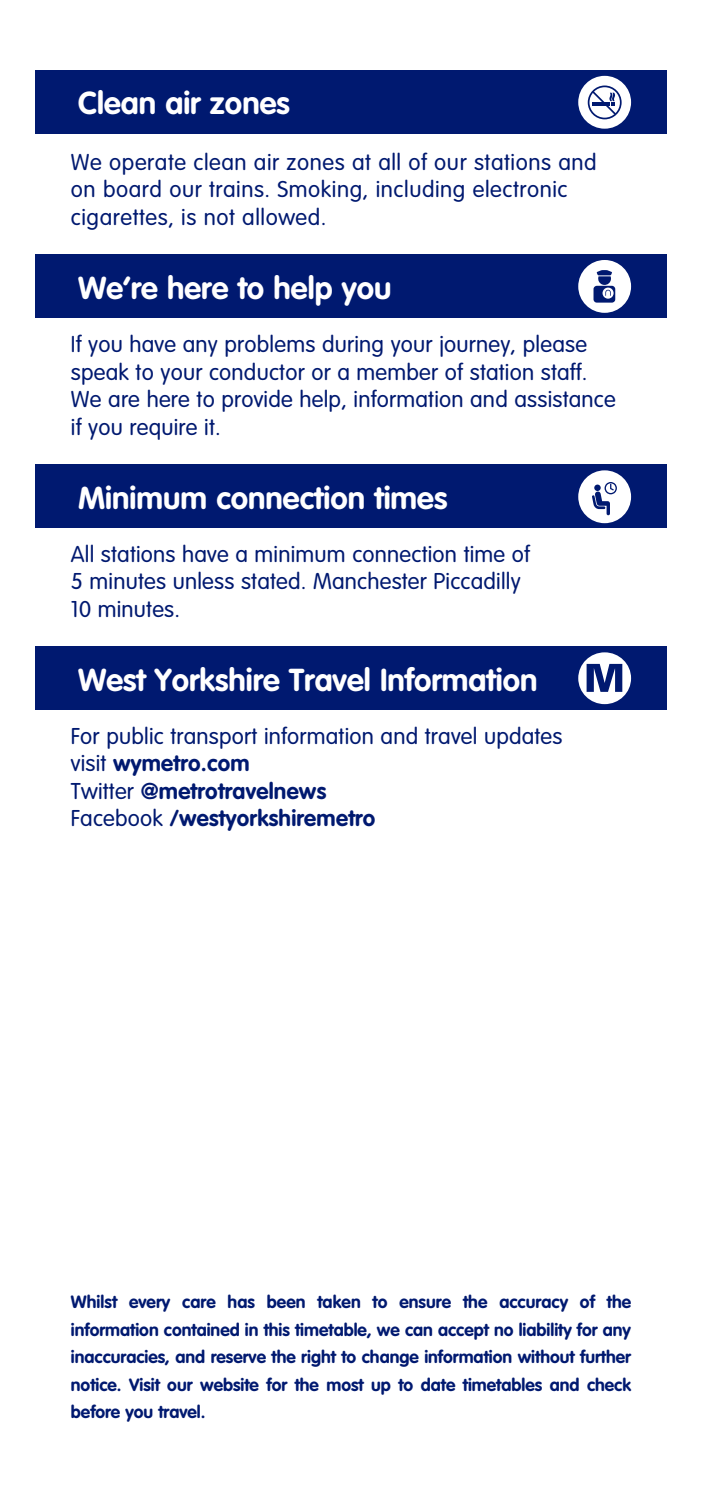
<style>
.page{position:relative;width:702px;height:1489px;background:#fff}
.page>*{position:absolute;margin:0;border:0;box-sizing:border-box;transform-origin:0 0}
.t1{font:700 31.25px "VAG Rounded";color:#fff}
.t2{font:300 22.5px/27.5px "VAG Rounded";letter-spacing:.01em;color:#001970}
.t3{font:700 17.5px/27.5px "VAG Rounded";color:#001970;text-align:justify}
.s1{font-weight:700}
</style>
<div class="page">
<div style="left:35px;top:70px;width:631px;height:64px;background:#001970"></div>
<div style="left:578px;top:76px;width:53px;height:53px;background:#fff;border-radius:50%"></div>
<svg style="left:587px;top:85px;width:34px;height:34px"></svg>
<div style="left:35px;top:254px;width:631px;height:64px;background:#001970"></div>
<div style="left:578px;top:260px;width:53px;height:53px;background:#fff;border-radius:50%"></div>
<svg style="left:593px;top:270px;width:22px;height:32px"></svg>
<div style="left:35px;top:464px;width:631px;height:64px;background:#001970"></div>
<div style="left:578px;top:470px;width:53px;height:53px;background:#fff;border-radius:50%"></div>
<svg style="left:592px;top:482px;width:25px;height:34px"></svg>
<div style="left:35px;top:646px;width:631px;height:64px;background:#001970"></div>
<div style="left:578px;top:652px;width:53px;height:52px;background:#fff;border-radius:50%"></div>
<svg style="left:586px;top:664px;width:36px;height:28px"></svg>
<h1 class="t1" style="left:78px;top:85px;width:213px">Clean air zones</h1>
<p class="t2" style="left:71px;top:148px;width:527px">We operate clean air zones at all of our stations and on board our trains. Smoking, including electronic cigarettes, is not allowed.</p>
<h1 class="t1" style="left:78px;top:269px;width:315px">We’re here to help you</h1>
<p class="t2" style="left:71px;top:330px;width:546px">If you have any problems during your journey, please speak to your conductor or a member of station staff.<br>We are here to provide help, information and assistance if you require it.</p>
<h1 class="t1" style="left:78px;top:479px;width:371px">Minimum connection times</h1>
<p class="t2" style="left:71px;top:540px;width:460px">All stations have a minimum connection time of<br>5 minutes unless stated. Manchester Piccadilly<br>10 minutes.</p>
<h1 class="t1" style="left:78px;top:661px;width:461px">West Yorkshire Travel Information</h1>
<p class="t2" style="left:71px;top:722px;width:493px">For public transport information and travel updates visit <span class="s1">wymetro.com<br></span>Twitter <span class="s1">@metrotravelnews<br></span>Facebook <span class="s1">/westyorkshiremetro</span></p>
<p class="t3" style="left:71px;top:1287px;width:561px">Whilst every care has been taken to ensure the accuracy of the information contained in this timetable, we can accept no liability for any inaccuracies, and reserve the right to change information without further notice. Visit our website for the most up to date timetables and check before you travel.</p>
</div>
